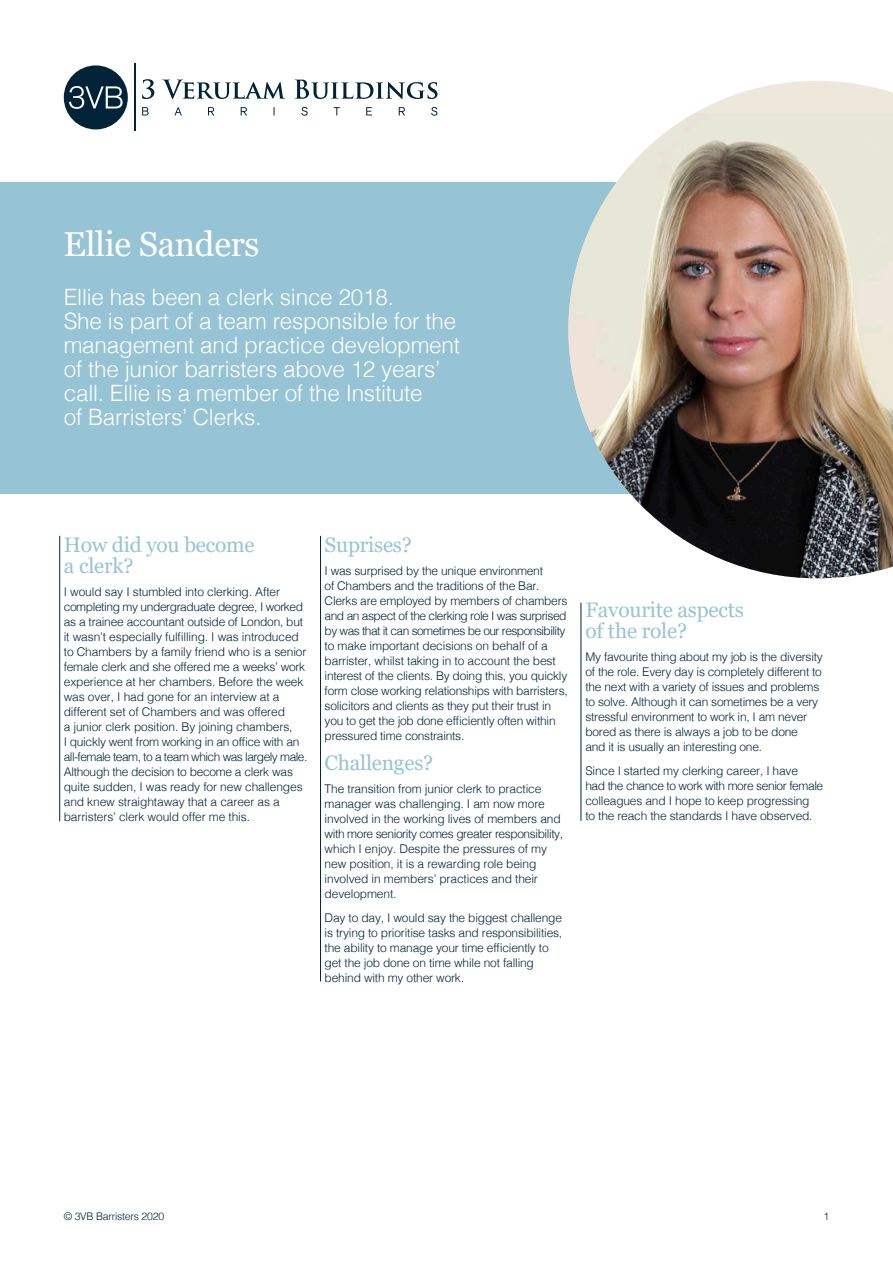
<style>
.page{position:relative;width:893px;height:1263px;background:#fff}
.page>*{position:absolute;margin:0;border:0;box-sizing:border-box;transform-origin:0 0}
.t1{font:34.5px "Georgia";letter-spacing:-.01em;color:#fff}
.t2{font:300 22.5px/24px "Helvetica";letter-spacing:-.01em;color:#fff}
.t3{font:21px/21px "Georgia";letter-spacing:-.01em;color:#97c4d4}
.t4{font:300 12px/15px "Helvetica";letter-spacing:-.02em;color:#002338}
.t5{font:300 10.5px "Helvetica";letter-spacing:-.02em;color:#002338}
</style>
<div class="page">
<div style="left:0;top:183px;width:893px;height:311px;background:#97c4d4"></div>
<div style="left:64px;top:65px;width:64px;height:64px;background:#002338;border-radius:50%"></div>
<hr style="left:134px;top:64px;width:2px;height:67px;background:#002338">
<svg style="left:142px;top:79px;width:295px;height:20px"></svg>
<svg style="left:142px;top:107px;width:295px;height:9px"></svg>
<svg style="left:69px;top:86px;width:54px;height:23px"></svg>
<svg style="left:695px;top:81px;width:198px;height:32px;fill:#ede8db"></svg>
<img style="left:568px;top:113px;width:325px;height:465px">
<hr style="left:59px;top:536px;width:1px;height:285px;background:#002338">
<hr style="left:320px;top:536px;width:1px;height:445px;background:#002338">
<hr style="left:581px;top:603px;width:1px;height:218px;background:#002338">
<p class="t1" style="left:64px;top:223px;width:197px">Ellie Sanders</p>
<p class="t2" style="left:64px;top:284px;width:398px">Ellie has been a clerk since 2018.<br>She is part of a team responsible for the management and practice development of the junior barristers above 12 years’ call. Ellie is a member of the Institute<br>of Barristers’ Clerks.</p>
<p class="t3" style="left:64px;top:534px;width:192px">How did you become a clerk?</p>
<p class="t4" style="left:64px;top:584px;width:245px">I would say I stumbled into clerking. After completing my undergraduate degree, I worked as a trainee accountant outside of London, but it wasn’t especially fulfilling. I was introduced to Chambers by a family friend who is a senior female clerk and she offered me a weeks’ work experience at her chambers. Before the week was over, I had gone for an interview at a different set of Chambers and was offered<br>a junior clerk position. By joining chambers,<br>I quickly went from working in an office with an all-female team, to a team which was largely male.<br>Although the decision to become a clerk was quite sudden, I was ready for new challenges and knew straightaway that a career as a barristers’ clerk would offer me this.</p>
<p class="t3" style="left:325px;top:534px;width:89px">Suprises?</p>
<p class="t4" style="left:325px;top:563px;width:245px">I was surprised by the unique environment<br>of Chambers and the traditions of the Bar.<br>Clerks are employed by members of chambers and an aspect of the clerking role I was surprised by was that it can sometimes be our responsibility to make important decisions on behalf of a barrister, whilst taking in to account the best interest of the clients. By doing this, you quickly form close working relationships with barristers, solicitors and clients as they put their trust in you to get the job done efficiently often within pressured time constraints.</p>
<p class="t3" style="left:325px;top:752px;width:110px">Challenges?</p>
<p class="t4" style="left:325px;top:781px;width:240px">The transition from junior clerk to practice manager was challenging. I am now more involved in the working lives of members and with more seniority comes greater responsibility, which I enjoy. Despite the pressures of my new position, it is a rewarding role being involved in members’ practices and their development.</p>
<p class="t4" style="left:325px;top:909px;width:239px">Day to day, I would say the biggest challenge is trying to prioritise tasks and responsibilities, the ability to manage your time efficiently to get the job done on time while not falling behind with my other work.</p>
<p class="t3" style="left:585px;top:599px;width:160px">Favourite aspects of the role?</p>
<p class="t4" style="left:585px;top:648px;width:239px">My favourite thing about my job is the diversity of the role. Every day is completely different to the next with a variety of issues and problems to solve. Although it can sometimes be a very stressful environment to work in, I am never bored as there is always a job to be done<br>and it is usually an interesting one.</p>
<p class="t4" style="left:585px;top:762px;width:239px">Since I started my clerking career, I have<br>had the chance to work with more senior female colleagues and I hope to keep progressing<br>to the reach the standards I have observed.</p>
<p class="t5" style="left:64px;top:1207px;width:102px">© 3VB Barristers 2020</p>
<p class="t5" style="left:823px;top:1207px;width:7px">1</p>
</div>
